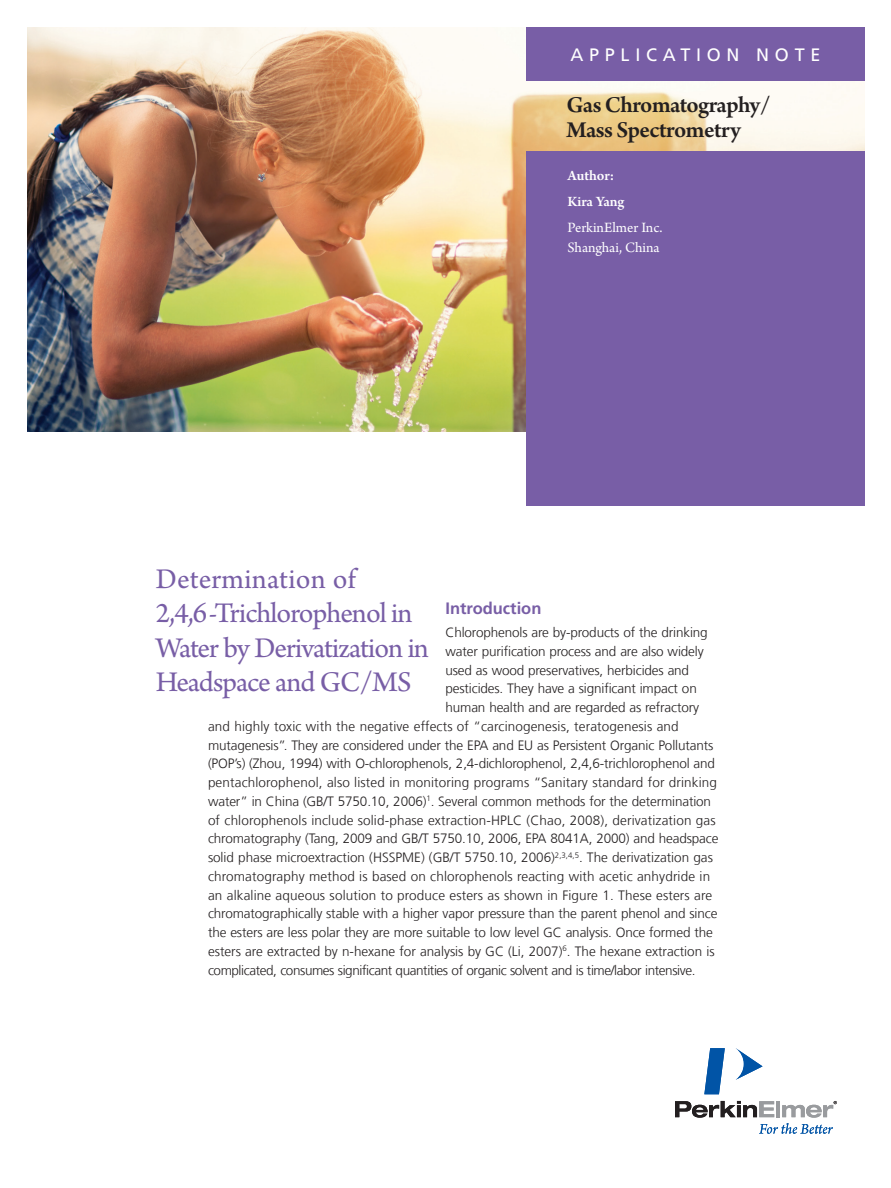
<style>
.page{position:relative;width:891px;height:1188px;background:#fff}
.page>*{position:absolute;margin:0;border:0;box-sizing:border-box;transform-origin:0 0}
.t1{font:30px/34.5px "Arno Pro";letter-spacing:-.03em;color:#785ea6}
.t2{font:600 24px/25.5px "Arno Pro";letter-spacing:-.025em;color:#231f20}
.t3{font:18px "Frutiger LT Com";letter-spacing:.32em;color:#fff}
.t4{font:700 16.5px "Frutiger LT Com";color:#785ea6}
.t5{font:15px/19.5px "Arno Pro";color:#fff}
.t6{font:600 15px/26.2px "Arno Pro";letter-spacing:-.005em;color:#fff}
.t7{font:300 13.5px "Frutiger LT Com";letter-spacing:-.01em;color:#231f20}
.t8{font:300 13.5px "Frutiger LT Com";letter-spacing:.01em;color:#231f20}
.t9{font:300 13.5px "Frutiger LT Com";letter-spacing:-.03em;color:#231f20}
</style>
<div class="page">
<svg style="left:736px;top:1048px;width:27px;height:32px"></svg>
<svg style="left:704px;top:1048px;width:21px;height:46px"></svg>
<svg style="left:675px;top:1101px;width:162px;height:33px"></svg>
<img style="left:28px;top:27px;width:837px;height:405px">
<div style="left:526px;top:27px;width:339px;height:54px;background:#785ea6"></div>
<div style="left:526px;top:151px;width:339px;height:354px;background:#785ea6"></div>
<h3 class="t3" style="left:570px;top:44px;width:252px">APPLICATION NOTE</h3>
<h2 class="t2" style="left:567px;top:93px;width:206px">Gas Chromatography/<br>Mass Spectrometry</h2>
<p class="t6" style="left:568px;top:163px;width:58px">Author:<br>Kira Yang</p>
<p class="t5" style="left:568px;top:219px;width:96px">PerkinElmer Inc.<br>Shanghai, China</p>
<h1 class="t1" style="left:156px;top:563px;width:275px">Determination of<br>2,4,6-Trichlorophenol in<br>Water by Derivatization in<br>Headspace and GC/MS</h1>
<p class="t4" style="left:446px;top:599px;width:97px">Introduction</p>
<p class="t7" style="left:446px;top:625px;width:264px">Chlorophenols are by-products of the drinking</p>
<p class="t7" style="left:446px;top:643px;width:260px">water purification process and are also widely</p>
<p class="t7" style="left:446px;top:662px;width:245px">used as wood preservatives, herbicides and</p>
<p class="t7" style="left:446px;top:681px;width:253px">pesticides. They have a significant impact on</p>
<p class="t7" style="left:446px;top:700px;width:255px">human health and are regarded as refractory</p>
<p class="t8" style="left:208px;top:718px;width:472px">and highly toxic with the negative effects of “carcinogenesis, teratogenesis and</p>
<p class="t7" style="left:208px;top:737px;width:507px">mutagenesis”. They are considered under the EPA and EU as Persistent Organic Pollutants</p>
<p class="t7" style="left:208px;top:756px;width:509px">(POP’s) (Zhou, 1994) with O-chlorophenols, 2,4-dichlorophenol, 2,4,6-trichlorophenol and</p>
<p class="t8" style="left:208px;top:775px;width:511px">pentachlorophenol, also listed in monitoring programs “Sanitary standard for drinking</p>
<p class="t7" style="left:208px;top:793px;width:505px">water” in China (GB/T 5750.10, 2006)<sup>1</sup>. Several common methods for the determination</p>
<p class="t8" style="left:208px;top:812px;width:509px">of chlorophenols include solid-phase extraction-HPLC (Chao, 2008), derivatization gas</p>
<p class="t7" style="left:208px;top:831px;width:512px">chromatography (Tang, 2009 and GB/T 5750.10, 2006, EPA 8041A, 2000) and headspace</p>
<p class="t7" style="left:208px;top:850px;width:506px">solid phase microextraction (HSSPME) (GB/T 5750.10, 2006)<sup>2,3,4,5</sup>. The derivatization gas</p>
<p class="t8" style="left:208px;top:868px;width:504px">chromatography method is based on chlorophenols reacting with acetic anhydride in</p>
<p class="t8" style="left:208px;top:887px;width:506px">an alkaline aqueous solution to produce esters as shown in Figure 1. These esters are</p>
<p class="t7" style="left:208px;top:906px;width:511px">chromatographically stable with a higher vapor pressure than the parent phenol and since</p>
<p class="t7" style="left:208px;top:925px;width:506px">the esters are less polar they are more suitable to low level GC analysis. Once formed the</p>
<p class="t7" style="left:208px;top:943px;width:508px">esters are extracted by n-hexane for analysis by GC (Li, 2007)<sup>6</sup>. The hexane extraction is</p>
<p class="t9" style="left:208px;top:962px;width:489px">complicated, consumes significant quantities of organic solvent and is time/labor intensive.</p>
</div>
